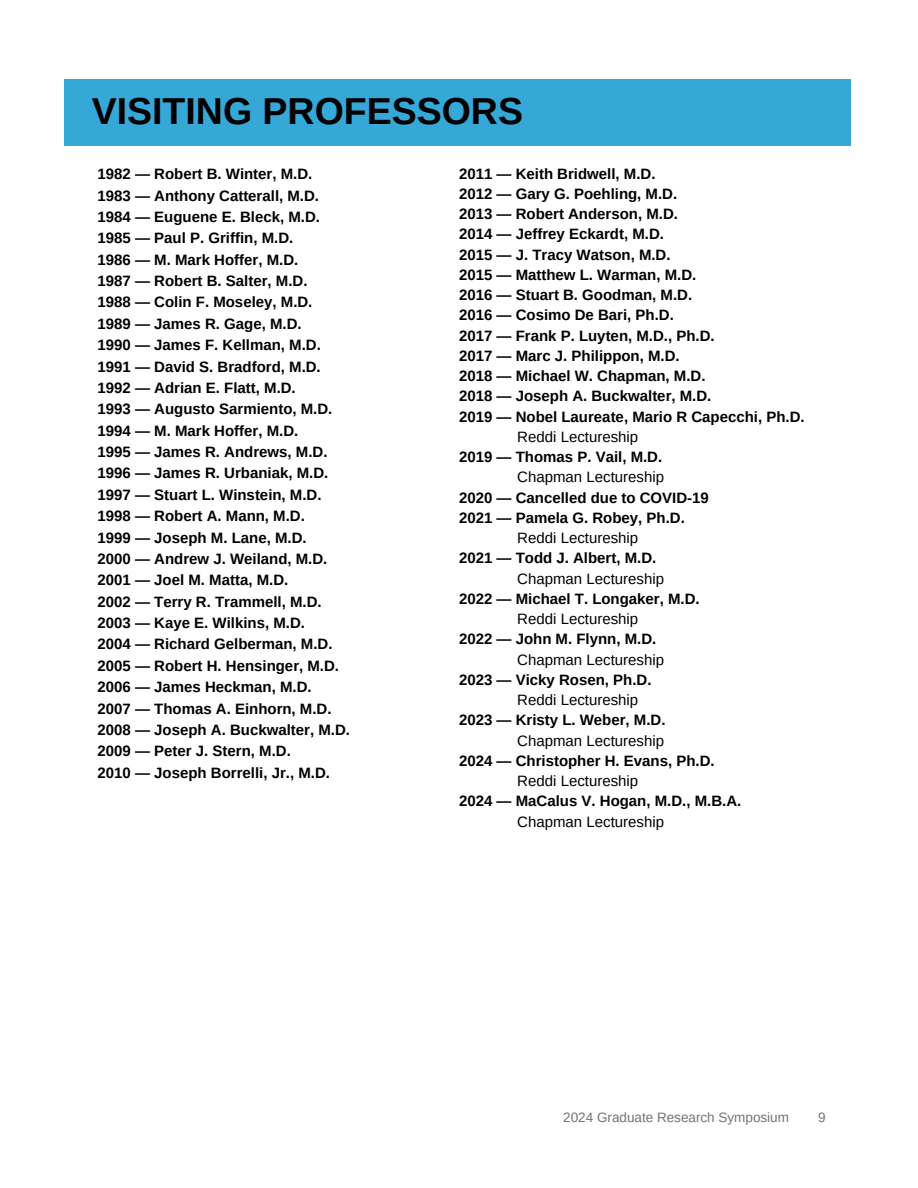
<style>
.page{position:relative;width:918px;height:1188px;background:#fff}
.page>*{position:absolute;margin:0;border:0;box-sizing:border-box;transform-origin:0 0}
.t1{font:700 37.5px "Arimo";color:#000}
.t2{font:700 15px/21.3px "Arimo";color:#000}
.t3{font:15px "Arimo";color:#000}
.t4{font:13.5px "Arimo";color:#737373}
</style>
<div class="page">
<div style="left:65px;top:79px;width:786px;height:67px;background:#36a8d8"></div>
<h2 class="t1" style="left:92px;top:90px;width:433px">VISITING PROFESSORS</h2>
<h1 class="t2" style="left:98px;top:163px;width:254px">1982 — Robert B. Winter, M.D.<br>1983 — Anthony Catterall, M.D.<br>1984 — Euguene E. Bleck, M.D.<br>1985 — Paul P. Griffin, M.D.<br>1986 — M. Mark Hoffer, M.D.<br>1987 — Robert B. Salter, M.D.<br>1988 — Colin F. Moseley, M.D.<br>1989 — James R. Gage, M.D.<br>1990 — James F. Kellman, M.D.<br>1991 — David S. Bradford, M.D.<br>1992 — Adrian E. Flatt, M.D.<br>1993 — Augusto Sarmiento, M.D.<br>1994 — M. Mark Hoffer, M.D.<br>1995 — James R. Andrews, M.D.<br>1996 — James R. Urbaniak, M.D.<br>1997 — Stuart L. Winstein, M.D.<br>1998 — Robert A. Mann, M.D.<br>1999 — Joseph M. Lane, M.D.<br>2000 — Andrew J. Weiland, M.D.<br>2001 — Joel M. Matta, M.D.<br>2002 — Terry R. Trammell, M.D.<br>2003 — Kaye E. Wilkins, M.D.<br>2004 — Richard Gelberman, M.D.<br>2005 — Robert H. Hensinger, M.D.<br>2006 — James Heckman, M.D.<br>2007 — Thomas A. Einhorn, M.D.<br>2008 — Joseph A. Buckwalter, M.D.<br>2009 — Peter J. Stern, M.D.<br>2010 — Joseph Borrelli, Jr., M.D.</h1>
<h3 class="t2" style="left:459px;top:163px;width:198px">2011 — Keith Bridwell, M.D.</h3>
<h3 class="t2" style="left:459px;top:183px;width:220px">2012 — Gary G. Poehling, M.D.</h3>
<h3 class="t2" style="left:459px;top:203px;width:221px">2013 — Robert Anderson, M.D.</h3>
<h3 class="t2" style="left:459px;top:224px;width:207px">2014 — Jeffrey Eckardt, M.D.</h3>
<h3 class="t2" style="left:459px;top:244px;width:213px">2015 — J. Tracy Watson, M.D.</h3>
<h3 class="t2" style="left:459px;top:264px;width:239px">2015 — Matthew L. Warman, M.D.</h3>
<h3 class="t2" style="left:459px;top:284px;width:235px">2016 — Stuart B. Goodman, M.D.</h3>
<h3 class="t2" style="left:459px;top:305px;width:216px">2016 — Cosimo De Bari, Ph.D.</h3>
<h3 class="t2" style="left:459px;top:325px;width:257px">2017 — Frank P. Luyten, M.D., Ph.D.</h3>
<h3 class="t2" style="left:459px;top:345px;width:222px">2017 — Marc J. Philippon, M.D.</h3>
<h3 class="t2" style="left:459px;top:365px;width:248px">2018 — Michael W. Chapman, M.D.</h3>
<h3 class="t2" style="left:459px;top:386px;width:254px">2018 — Joseph A. Buckwalter, M.D.</h3>
<h3 class="t2" style="left:459px;top:406px;width:347px">2019 — Nobel Laureate, Mario R Capecchi, Ph.D.</h3>
<h3 class="t3" style="left:517px;top:428px;width:122px">Reddi Lectureship</h3>
<h3 class="t2" style="left:459px;top:446px;width:205px">2019 — Thomas P. Vail, M.D.</h3>
<h3 class="t3" style="left:517px;top:469px;width:148px">Chapman Lectureship</h3>
<h3 class="t2" style="left:459px;top:487px;width:251px">2020 — Cancelled due to COVID-19</h3>
<h3 class="t2" style="left:459px;top:507px;width:227px">2021 — Pamela G. Robey, Ph.D.</h3>
<h3 class="t3" style="left:517px;top:530px;width:122px">Reddi Lectureship</h3>
<h3 class="t2" style="left:459px;top:548px;width:199px">2021 — Todd J. Albert, M.D.</h3>
<h3 class="t3" style="left:517px;top:570px;width:148px">Chapman Lectureship</h3>
<h3 class="t2" style="left:459px;top:588px;width:242px">2022 — Michael T. Longaker, M.D.</h3>
<h3 class="t3" style="left:517px;top:611px;width:122px">Reddi Lectureship</h3>
<h3 class="t2" style="left:459px;top:629px;width:199px">2022 — John M. Flynn, M.D.</h3>
<h3 class="t3" style="left:517px;top:651px;width:148px">Chapman Lectureship</h3>
<h3 class="t2" style="left:459px;top:669px;width:194px">2023 — Vicky Rosen, Ph.D.</h3>
<h3 class="t3" style="left:517px;top:692px;width:122px">Reddi Lectureship</h3>
<h3 class="t2" style="left:459px;top:710px;width:208px">2023 — Kristy L. Weber, M.D.</h3>
<h3 class="t3" style="left:517px;top:732px;width:148px">Chapman Lectureship</h3>
<h3 class="t2" style="left:459px;top:750px;width:257px">2024 — Christopher H. Evans, Ph.D.</h3>
<h3 class="t3" style="left:517px;top:773px;width:122px">Reddi Lectureship</h3>
<h3 class="t2" style="left:459px;top:791px;width:284px">2024 — MaCalus V. Hogan, M.D., M.B.A.</h3>
<p class="t3" style="left:517px;top:813px;width:148px">Chapman Lectureship</p>
<p class="t4" style="left:563px;top:1109px;width:227px">2024 Graduate Research Symposium</p>
<p class="t4" style="left:818px;top:1109px;width:9px">9</p>
</div>
